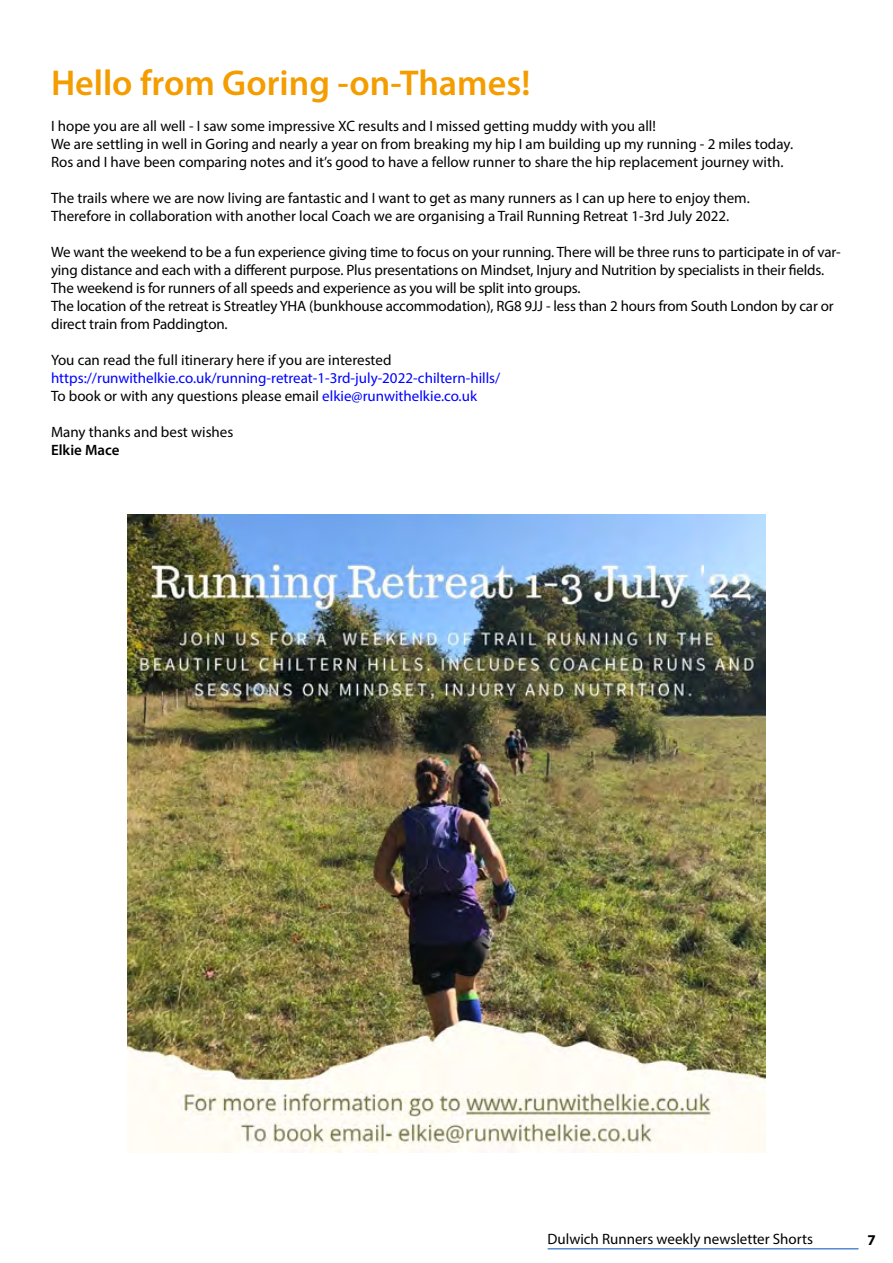
<style>
.page{position:relative;width:893px;height:1263px;background:#fff}
.page>*{position:absolute;margin:0;border:0;box-sizing:border-box;transform-origin:0 0}
.t1{font:600 36px "Myriad Pro";color:#f49d00}
.t2{font:15px/18px "Myriad Pro";letter-spacing:-.005em;color:#000}
.t3{font:15px/18px "Myriad Pro";color:#00f}
.t4{font:600 15px "Myriad Pro";color:#000}
.t5{font:700 15px "Myriad Pro";color:#000}
.s1{color:#000}
</style>
<div class="page">
<hr style="left:548px;top:1248px;width:310px;height:1px;background:#004fb7">
<img style="left:128px;top:514px;width:637px;height:638px">
<h1 class="t1" style="left:51px;top:60px;width:481px">Hello from Goring -on-Thames!</h1>
<p class="t2" style="left:51px;top:117px;width:744px">I hope you are all well - I saw some impressive XC results and I missed getting muddy with you all!<br>We are settling in well in Goring and nearly a year on from breaking my hip I am building up my running - 2 miles today.<br>Ros and I have been comparing notes and it’s good to have a fellow runner to share the hip replacement journey with.</p>
<p class="t2" style="left:51px;top:189px;width:700px">The trails where we are now living are fantastic and I want to get as many runners as I can up here to enjoy them.<br>Therefore in collaboration with another local Coach we are organising a Trail Running Retreat 1-3rd July 2022.</p>
<p class="t2" style="left:51px;top:243px;width:791px">We want the weekend to be a fun experience giving time to focus on your running. There will be three runs to participate in of var&shy;ying distance and each with a different purpose. Plus presentations on Mindset, Injury and Nutrition by specialists in their fields.<br>The weekend is for runners of all speeds and experience as you will be split into groups.<br>The location of the retreat is Streatley YHA (bunkhouse accommodation), RG8 9JJ - less than 2 hours from South London by car or direct train from Paddington.</p>
<p class="t2" style="left:51px;top:351px;width:342px">You can read the full itinerary here if you are interested</p>
<p class="t3" style="left:51px;top:369px;width:451px">https://runwithelkie.co.uk/running-retreat-1-3rd-july-2022-chiltern-hills/<br><span class="s1">To book or with any questions please email</span> elkie@runwithelkie.co.uk</p>
<p class="t2" style="left:51px;top:423px;width:184px">Many thanks and best wishes</p>
<p class="t4" style="left:51px;top:440px;width:70px">Elkie Mace</p>
<p class="t2" style="left:547px;top:1230px;width:267px">Dulwich Runners weekly newsletter Shorts</p>
<p class="t5" style="left:868px;top:1230px;width:10px">7</p>
</div>
